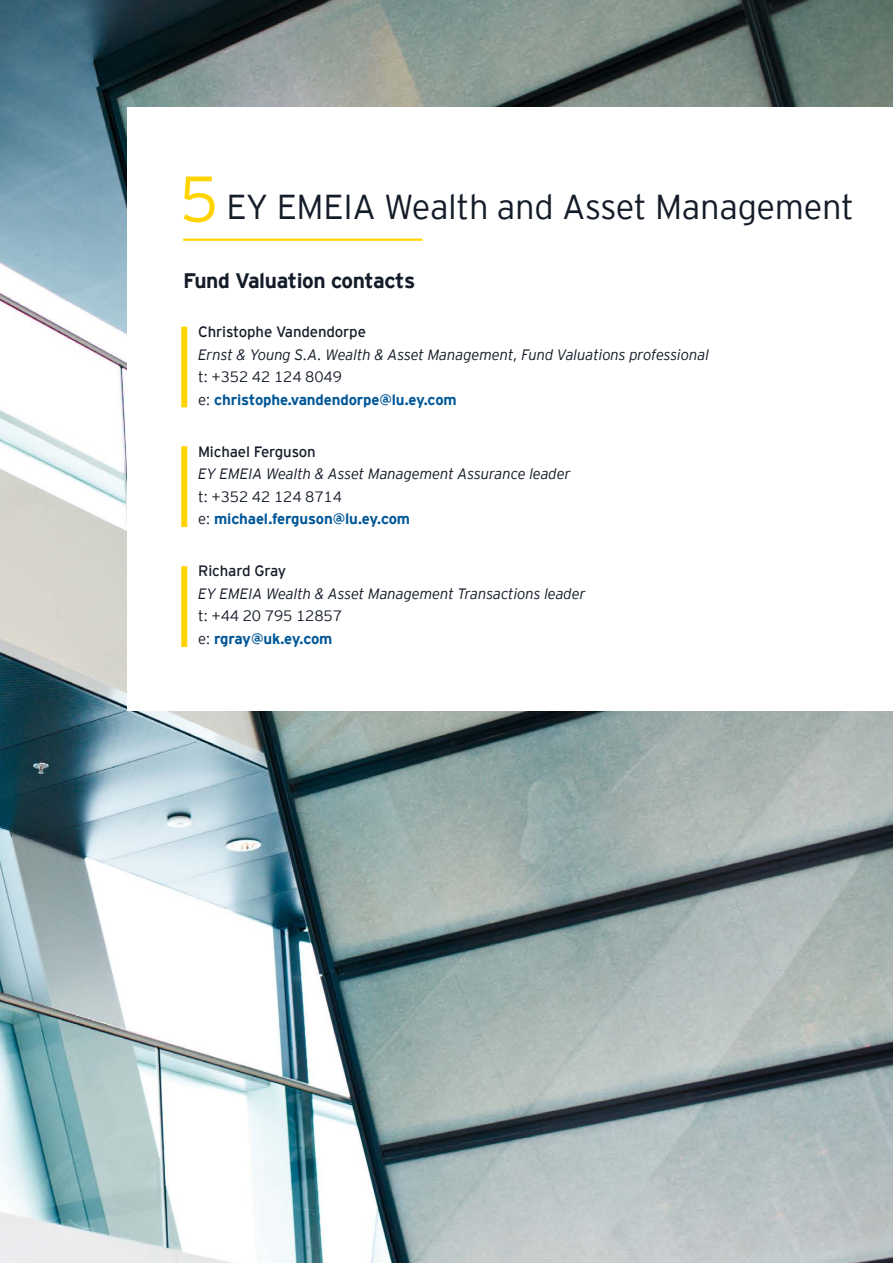
<style>
.page{position:relative;width:893px;height:1263px;background:#fff}
.page>*{position:absolute;margin:0;border:0;box-sizing:border-box;transform-origin:0 0}
.t1{font:300 64.5px "EY Interstate";color:#ffd400}
.t2{font:300 34.5px "EY Interstate";letter-spacing:-.01em;color:#151c29}
.t3{font:700 21px "EY Interstate";letter-spacing:-.02em;color:#151c29}
.t4{font:italic 300 15px "EY Interstate";letter-spacing:-.01em;color:#151c29}
.t5{font:700 15px/22.5px "EY Interstate";letter-spacing:-.01em;color:#005798}
.t6{font:15px "EY Interstate";letter-spacing:-.01em;color:#151c29}
.t7{font:300 15px/22.5px "EY Interstate";letter-spacing:-.01em;color:#151c29}
.s1{font-weight:300;color:#151c29}
.s2{font-weight:700;color:#005798}
</style>
<div class="page">
<img style="left:0;top:0;width:893px;height:1263px">
<div style="left:128px;top:107px;width:765px;height:603px;background:#fff"></div>
<div style="left:181px;top:327px;width:6px;height:80px;background:#ffd400"></div>
<div style="left:181px;top:446px;width:6px;height:81px;background:#ffd400"></div>
<div style="left:181px;top:566px;width:6px;height:81px;background:#ffd400"></div>
<hr style="left:183px;top:239px;width:240px;height:2px;background:#ffd400">
<h1 class="t1" style="left:179px;top:153px;width:41px">5</h1>
<h2 class="t2" style="left:227px;top:182px;width:629px">EY EMEIA Wealth and Asset Management</h2>
<h3 class="t3" style="left:183px;top:265px;width:234px">Fund Valuation contacts</h3>
<p class="t6" style="left:198px;top:321px;width:170px">Christophe Vandendorpe</p>
<p class="t4" style="left:198px;top:344px;width:513px">Ernst &amp; Young S.A. Wealth &amp; Asset Management, Fund Valuations professional</p>
<p class="t5" style="left:198px;top:365px;width:260px"><span class="s1">t: +352 42 124 8049<br>e:</span> christophe.vandendorpe@lu.ey.com</p>
<p class="t6" style="left:198px;top:441px;width:119px">Michael Ferguson</p>
<p class="t4" style="left:198px;top:463px;width:374px">EY EMEIA Wealth &amp; Asset Management Assurance leader</p>
<p class="t5" style="left:198px;top:484px;width:214px"><span class="s1">t: +352 42 124 8714<br>e:</span> michael.ferguson@lu.ey.com</p>
<p class="t6" style="left:198px;top:560px;width:90px">Richard Gray</p>
<p class="t4" style="left:198px;top:583px;width:389px">EY EMEIA Wealth &amp; Asset Management Transactions leader</p>
<p class="t7" style="left:198px;top:604px;width:145px">t: +44 20 795 12857 e: <span class="s2">rgray@uk.ey.com</span></p>
</div>
